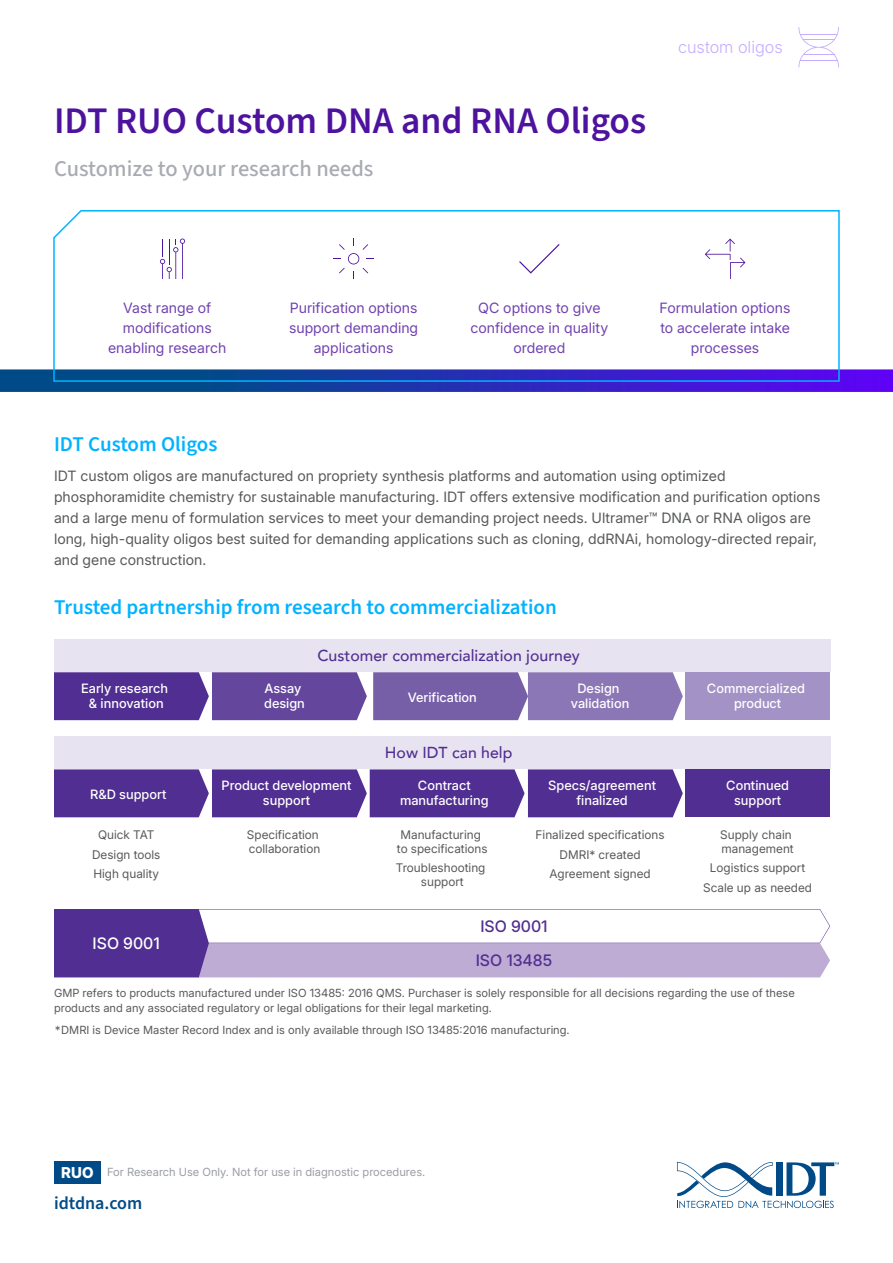
<style>
.page{position:relative;width:893px;height:1263px;background:#fff}
.page>*{position:absolute;margin:0;border:0;box-sizing:border-box;transform-origin:0 0}
.t1{font:600 37.5px "Source Sans 3";color:#4d139e}
.t2{font:500 22.5px "Source Sans 3";color:#a9abb2}
.t3{font:600 21px "Source Sans 3";color:#01b3ff}
.t4{font:600 18px "Source Sans 3";color:#004b87}
.t5{font:300 16.5px "Inter 18 pt";color:#c5adff}
.t6{font:500 15.9px "Avenir";color:#512e91}
.t7{font:500 15.9px/34.2px "Inter 18 pt";color:#512e91}
.t8{font:500 15.9px "Inter 18 pt";color:#fff}
.t9{font:14.25px/21px "Inter 18 pt";color:#58595b}
.t10{font:14.25px/20.2px "Inter 18 pt";color:#7142b1;text-align:center}
.t11{font:500 12.9px/15.5px "Inter 18 pt";color:#fff;text-align:center}
.t12{font:11.85px/19.8px "Inter 18 pt";color:#58595b;text-align:center}
.t13{font:11.25px/15px "Inter 18 pt";color:#58595b}
.t14{font:11.25px "Inter 18 pt";color:#9a9da5}
.s1{font-weight:800;font-size:15px;color:#fff}
</style>
<div class="page">
<svg style="left:798px;top:27px;width:41px;height:41px"></svg>
<svg style="left:677px;top:1162px;width:162px;height:46px"></svg>
<div style="left:54px;top:1162px;width:47px;height:22px;background:#004b87"></div>
<svg style="left:0;top:369px;width:893px;height:23px;background:#282fb5"></svg>
<svg style="left:52px;top:210px;width:788px;height:173px"></svg>
<div style="left:685px;top:672px;width:145px;height:48px;background:#a392c5"></div>
<svg style="left:54px;top:672px;width:313px;height:48px;background:#62439b"></svg>
<svg style="left:373px;top:672px;width:310px;height:48px;background:#8670b2"></svg>
<div style="left:685px;top:769px;width:145px;height:48px;background:#512e91"></div>
<svg style="left:54px;top:769px;width:629px;height:48px;background:#5a3997"></svg>
<svg style="left:54px;top:909px;width:776px;height:68px"></svg>
<div style="left:54px;top:639px;width:776px;height:33px;background:#e8e3f1"></div>
<div style="left:54px;top:736px;width:776px;height:33px;background:#e8e3f1"></div>
<h1 class="t1" style="left:54px;top:96px;width:594px">IDT RUO Custom DNA and RNA Oligos</h1>
<h2 class="t2" style="left:54px;top:154px;width:321px">Customize to your research needs</h2>
<p class="t5" style="left:678px;top:35px;width:106px">custom oligos</p>
<p class="t10" style="left:108px;top:297px;width:120px">Vast range of modifications enabling research</p>
<p class="t10" style="left:289px;top:297px;width:131px">Purification options support demanding applications</p>
<p class="t10" style="left:470px;top:297px;width:139px">QC options to give confidence in quality ordered</p>
<p class="t10" style="left:660px;top:297px;width:132px">Formulation options to accelerate intake processes</p>
<h3 class="t3" style="left:54px;top:431px;width:165px">IDT Custom Oligos</h3>
<p class="t9" style="left:54px;top:465px;width:768px">IDT custom oligos are manufactured on propriety synthesis platforms and automation using optimized phosphoramidite chemistry for sustainable manufacturing. IDT offers extensive modification and purification options and a large menu of formulation services to meet your demanding project needs. Ultramer™ DNA or RNA oligos are long, high-quality oligos best suited for demanding applications such as cloning, ddRNAi, homology-directed repair, and gene construction.</p>
<h3 class="t3" style="left:54px;top:593px;width:504px">Trusted partnership from research to commercialization</h3>
<p class="t6" style="left:317px;top:641px;width:264px">Customer commercialization journey</p>
<p class="t11" style="left:81px;top:680px;width:89px">Early research &amp; innovation</p>
<p class="t11" style="left:264px;top:680px;width:42px;text-align:left">Assay design</p>
<p class="t11" style="left:408px;top:689px;width:71px">Verification</p>
<p class="t11" style="left:571px;top:680px;width:60px">Design validation</p>
<p class="t11" style="left:707px;top:680px;width:100px">Commercialized product</p>
<p class="t6" style="left:385px;top:739px;width:129px">How IDT can help</p>
<p class="t11" style="left:90px;top:787px;width:78px">R&amp;D support</p>
<p class="t11" style="left:221px;top:777px;width:132px">Product development support</p>
<p class="t11" style="left:400px;top:777px;width:90px">Contract manufacturing</p>
<p class="t11" style="left:548px;top:777px;width:109px">Specs/agreement finalized</p>
<p class="t11" style="left:726px;top:777px;width:64px">Continued support</p>
<p class="t12" style="left:92px;top:824px;width:70px">Quick TAT<br>Design tools<br>High quality</p>
<p class="t12" style="left:247px;top:827px;width:75px;line-height:14px;text-align:left">Specification collaboration</p>
<p class="t12" style="left:397px;top:827px;width:92px;line-height:14px;text-align:left">Manufacturing to specifications</p>
<p class="t12" style="left:536px;top:824px;width:130px">Finalized specifications<br>DMRI* created<br>Agreement signed</p>
<p class="t12" style="left:720px;top:827px;width:75px;line-height:14px;text-align:left">Supply chain management</p>
<p class="t12" style="left:396px;top:861px;width:91px;line-height:14px">Troubleshooting support</p>
<p class="t12" style="left:703px;top:858px;width:110px">Logistics support<br>Scale up as needed</p>
<p class="t8" style="left:93px;top:931px;width:69px">ISO 9001</p>
<p class="t7" style="left:476px;top:909px;width:78px">ISO 9001<br>ISO 13485</p>
<p class="t13" style="left:54px;top:985px;width:742px">GMP refers to products manufactured under ISO 13485: 2016 QMS. Purchaser is solely responsible for all decisions regarding the use of these products and any associated regulatory or legal obligations for their legal marketing.</p>
<p class="t13" style="left:54px;top:1022px;width:517px">*DMRI is Device Master Record Index and is only available through ISO 13485:2016 manufacturing.</p>
<p class="t14" style="left:61px;top:1164px;width:365px"><span class="s1">RUO</span> For Research Use Only. Not for use in diagnostic procedures.</p>
<p class="t4" style="left:54px;top:1191px;width:90px">idtdna.com</p>
</div>
